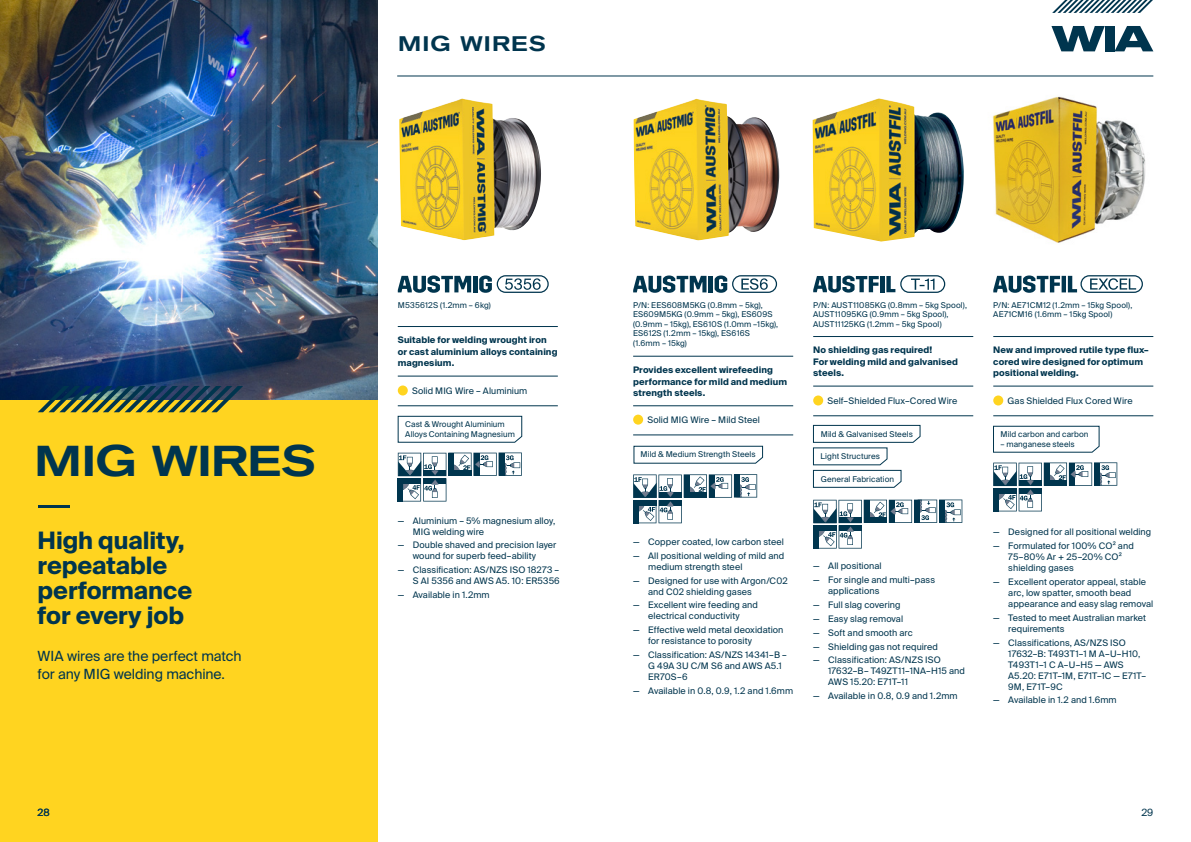
<style>
.page{position:relative;width:1191px;height:842px;background:#fff}
.page>*{position:absolute;margin:0;border:0;box-sizing:border-box;transform-origin:0 0}
.t1{font:500 expanded 43px "Akzidenz Grotesk BE";letter-spacing:-.01em;color:#00354e}
.t2{font:700 24px/25px "Suisse Intl";letter-spacing:-.005em;color:#00354e}
.t3{font:500 expanded 21px "Akzidenz Grotesk BE";letter-spacing:.055em;color:#00354e}
.t4{font:14px/17.5px "Suisse Intl";letter-spacing:-.005em;color:#00354e}
.t5{font:10px "Suisse Intl";color:#00354e}
.t6{font:9px/11px "Suisse Intl";letter-spacing:.01em;color:#00354e}
.t7{font:700 9px/11.5px "Suisse Intl";letter-spacing:.01em;color:#00354e}
.t8{font:8px/9.6px "Suisse Intl";letter-spacing:.01em;color:#00354e}
</style>
<div class="page">
<div style="left:0;top:0;width:378px;height:842px;background:#ffd420"></div>
<img style="left:0;top:0;width:378px;height:399px">
<hr style="left:38px;top:505px;width:31px;height:2px;background:#00354e">
<svg style="left:38px;top:386px;width:205px;height:26px"></svg>
<div style="left:398px;top:385px;width:10px;height:10px;background:#ffd420;border-radius:50%"></div>
<hr style="left:398px;top:405px;width:160px;height:1px;background:#00354e">
<hr style="left:398px;top:376px;width:160px;height:1px;background:#00354e">
<hr style="left:398px;top:326px;width:160px;height:1px;background:#00354e">
<svg style="left:398px;top:416px;width:124px;height:27px"></svg>
<svg style="left:398px;top:452px;width:124px;height:49px"></svg>
<img style="left:399px;top:98px;width:142px;height:142px">
<svg style="left:398px;top:275px;width:73px;height:18px"></svg>
<hr style="left:473px;top:276px;width:4px;height:16px;background:#00354e">
<svg style="left:479px;top:275px;width:70px;height:18px"></svg>
<svg style="left:993px;top:426px;width:106px;height:27px"></svg>
<div style="left:633px;top:415px;width:10px;height:10px;background:#ffd420;border-radius:50%"></div>
<hr style="left:633px;top:435px;width:160px;height:1px;background:#00354e">
<hr style="left:633px;top:405px;width:160px;height:1px;background:#00354e">
<hr style="left:633px;top:356px;width:160px;height:1px;background:#00354e">
<svg style="left:633px;top:446px;width:130px;height:18px"></svg>
<svg style="left:633px;top:474px;width:124px;height:49px"></svg>
<svg style="left:633px;top:275px;width:73px;height:18px"></svg>
<div style="left:708px;top:276px;width:5px;height:16px;background:#00354e"></div>
<svg style="left:714px;top:275px;width:63px;height:18px"></svg>
<img style="left:633px;top:99px;width:146px;height:141px">
<div style="left:813px;top:395px;width:10px;height:10px;background:#ffd420;border-radius:50%"></div>
<hr style="left:813px;top:415px;width:160px;height:1px;background:#00354e">
<hr style="left:813px;top:386px;width:160px;height:1px;background:#00354e">
<hr style="left:813px;top:336px;width:160px;height:1px;background:#00354e">
<svg style="left:813px;top:425px;width:107px;height:63px"></svg>
<img style="left:812px;top:98px;width:152px;height:144px">
<svg style="left:813px;top:276px;width:65px;height:17px"></svg>
<hr style="left:880px;top:276px;width:4px;height:16px;background:#00354e">
<svg style="left:886px;top:275px;width:59px;height:18px"></svg>
<svg style="left:813px;top:499px;width:149px;height:50px"></svg>
<div style="left:993px;top:395px;width:10px;height:10px;background:#ffd420;border-radius:50%"></div>
<hr style="left:993px;top:415px;width:160px;height:1px;background:#00354e">
<hr style="left:993px;top:386px;width:160px;height:1px;background:#00354e">
<hr style="left:993px;top:336px;width:160px;height:1px;background:#00354e">
<img style="left:992px;top:96px;width:154px;height:147px">
<svg style="left:993px;top:462px;width:124px;height:49px"></svg>
<svg style="left:993px;top:275px;width:150px;height:18px"></svg>
<hr style="left:397px;top:75px;width:756px;height:1px;background:#00354e">
<svg style="left:1052px;top:0;width:101px;height:13px"></svg>
<svg style="left:1051px;top:26px;width:53px;height:25px"></svg>
<div style="left:1104px;top:26px;width:10px;height:25px;background:#00354e"></div>
<svg style="left:1114px;top:26px;width:39px;height:25px"></svg>
<h3 class="t3" style="left:398px;top:31px;width:149px">MIG WIRES</h3>
<h1 class="t1" style="left:35px;top:435px;width:283px">MIG WIRES</h1>
<h2 class="t2" style="left:38px;top:528px;width:156px">High quality, repeatable performance for every job</h2>
<h3 class="t4" style="left:38px;top:647px;width:205px">WIA wires are the perfect match for any MIG welding machine.</h3>
<p class="t8" style="left:398px;top:300px;width:94px">M535612S (1.2mm – 6kg)</p>
<p class="t7" style="left:398px;top:335px;width:161px">Suitable for welding wrought iron or cast aluminium alloys containing magnesium.</p>
<p class="t6" style="left:412px;top:385px;width:117px">Solid MIG Wire – Aluminium</p>
<p class="t8" style="left:633px;top:300px;width:146px">P/N: EES608M5KG (0.8mm – 5kg),<br>ES609M5KG (0.9mm – 5kg), ES609S (0.9mm – 15kg), ES610S (1.0mm –15kg),<br>ES612S (1.2mm – 15kg), ES616S (1.6mm – 15kg)</p>
<p class="t7" style="left:633px;top:364px;width:155px">Provides excellent wirefeeding performance for mild and medium strength steels.</p>
<p class="t8" style="left:813px;top:300px;width:155px">P/N: AUST11085KG (0.8mm – 5kg Spool),<br>AUST11095KG (0.9mm – 5kg Spool),<br>AUST11125KG (1.2mm – 5kg Spool)</p>
<p class="t7" style="left:813px;top:345px;width:146px">No shielding gas required!<br>For welding mild and galvanised steels.</p>
<p class="t6" style="left:827px;top:395px;width:131px">Self–Shielded Flux–Cored Wire</p>
<p class="t8" style="left:993px;top:300px;width:140px">P/N: AE71CM12 (1.2mm – 15kg Spool),<br>AE71CM16 (1.6mm – 15kg Spool)</p>
<p class="t7" style="left:993px;top:345px;width:157px">New and improved rutile type flux– cored wire designed for optimum positional welding.</p>
<p class="t6" style="left:1007px;top:395px;width:127px">Gas Shielded Flux Cored Wire</p>
<p class="t6" style="left:647px;top:414px;width:114px">Solid MIG Wire – Mild Steel</p>
<p class="t8" style="left:405px;top:419px;width:111px">Cast &amp; Wrought Aluminium<br>Alloys Containing Magnesium</p>
<p class="t8" style="left:1000px;top:430px;width:89px">Mild carbon and carbon</p>
<p class="t8" style="left:1000px;top:439px;width:76px">– manganese steels</p>
<p class="t8" style="left:821px;top:429px;width:93px">Mild &amp; Galvanised Steels</p>
<p class="t8" style="left:820px;top:451px;width:61px">Light Structures</p>
<p class="t8" style="left:821px;top:474px;width:75px">General Fabrication</p>
<p class="t8" style="left:640px;top:450px;width:116px">Mild &amp; Medium Strength Steels</p>
<p class="t6" style="left:413px;top:515px;width:144px;text-indent:-15px">— Aluminium – 5% magnesium alloy,<br>MIG welding wire</p>
<p class="t6" style="left:398px;top:540px;width:160px;text-align:center">— Double shaved and precision layer wound for superb feed–ability</p>
<p class="t6" style="left:398px;top:565px;width:163px;text-align:right">— Classification: AS/NZS ISO 18273 –<br>S AI 5356 and AWS A5. 10: ER5356</p>
<p class="t6" style="left:398px;top:589px;width:93px">— Available in 1.2mm</p>
<p class="t6" style="left:633px;top:536px;width:152px">— Copper coated, low carbon steel</p>
<p class="t6" style="left:648px;top:550px;width:138px;text-indent:-15px">— All positional welding of mild and medium strength steel</p>
<p class="t6" style="left:648px;top:575px;width:141px;text-indent:-15px">— Designed for use with Argon/C02 and C02 shielding gases</p>
<p class="t6" style="left:633px;top:600px;width:126px;text-align:center">— Excellent wire feeding and electrical conductivity</p>
<p class="t6" style="left:648px;top:625px;width:137px;text-indent:-15px">— Effective weld metal deoxidation for resistance to porosity</p>
<p class="t6" style="left:648px;top:649px;width:140px;text-indent:-15px">— Classification: AS/NZS 14341–B –<br>G 49A 3U C/M S6 and AWS A5.1<br>ER70S–6</p>
<p class="t6" style="left:633px;top:685px;width:162px">— Available in 0.8, 0.9, 1.2 and 1.6mm</p>
<p class="t6" style="left:813px;top:561px;width:70px">— All positional</p>
<p class="t6" style="left:828px;top:575px;width:108px;text-indent:-15px">— For single and multi–pass applications</p>
<p class="t6" style="left:813px;top:599px;width:89px">— Full slag covering</p>
<p class="t6" style="left:813px;top:613px;width:91px">— Easy slag removal</p>
<p class="t6" style="left:813px;top:627px;width:101px">— Soft and smooth arc</p>
<p class="t6" style="left:813px;top:641px;width:126px">— Shielding gas not required</p>
<p class="t6" style="left:828px;top:655px;width:138px;text-indent:-15px">— Classification: AS/NZS ISO<br>17632–B– T49ZT11–1NA–H15 and<br>AWS 15.20: E71T–11</p>
<p class="t6" style="left:813px;top:691px;width:146px">— Available in 0.8, 0.9 and 1.2mm</p>
<p class="t6" style="left:993px;top:527px;width:159px">— Designed for all positional welding</p>
<p class="t6" style="left:1008px;top:540px;width:127px;text-indent:-15px">— Formulated for 100% CO² and<br>75–80% Ar + 25–20% CO² shielding gases</p>
<p class="t6" style="left:1008px;top:576px;width:147px;text-indent:-15px">— Excellent operator appeal, stable arc, low spatter, smooth bead appearance and easy slag removal</p>
<p class="t6" style="left:1008px;top:612px;width:139px;text-indent:-15px">— Tested to meet Australian market requirements</p>
<p class="t6" style="left:1008px;top:637px;width:139px;text-indent:-15px">— Classifications, AS/NZS ISO<br>17632–B: T493T1–1 M A–U–H10,<br>T493T1–1 C A–U–H5 — AWS<br>A5.20: E71T–1M, E71T–1C — E71T–<br>9M, E71T–9C</p>
<p class="t6" style="left:993px;top:695px;width:125px">— Available in 1.2 and 1.6mm</p>
<p class="t5" style="left:38px;top:807px;width:14px">28</p>
<p class="t5" style="left:1141px;top:807px;width:13px">29</p>
</div>
